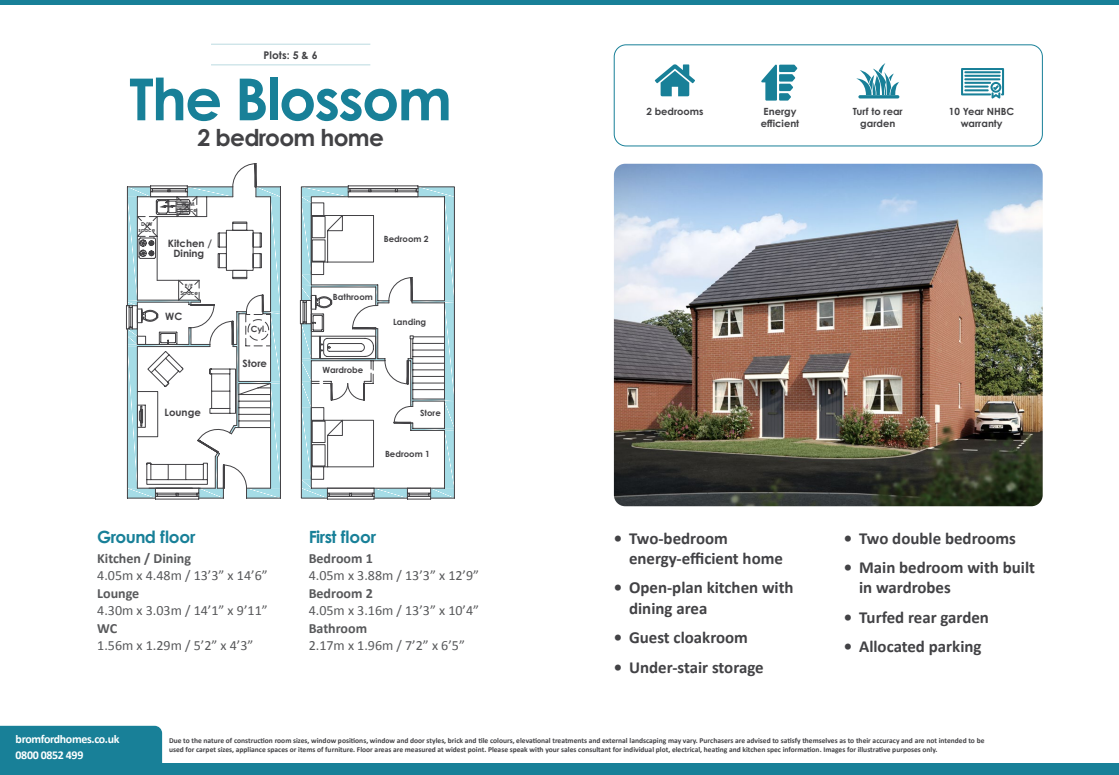
<style>
.page{position:relative;width:1119px;height:775px;background:#fff}
.page>*{position:absolute;margin:0;border:0;box-sizing:border-box;transform-origin:0 0}
.t1{font:700 58.06px "Century Gothic Pro";letter-spacing:-.03em;color:#188098}
.t2{font:700 23.19px "Century Gothic Pro";letter-spacing:-.03em;color:#424245}
.t3{font:700 16.88px/20.2px "Calibri";color:#424245}
.t4{font:700 16.88px "Century Gothic Pro";letter-spacing:-.03em;color:#188098}
.SM_-_P{font:14.06px "Calibri";color:#58595b}
.SM_-_P-2{font:700 14.06px "Calibri";color:#58595b}
.W3W{font:700 11.94px "Calibri";letter-spacing:-.03em;color:#fff}
.t5{font:700 10.62px "Century Gothic Pro";color:#424245}
.t6{font:700 10.12px/10.2px "Century Gothic";color:#434245;text-align:center}
.t7{font:700 9.88px/11.9px "Century Gothic Pro";color:#424245;text-align:center}
.t8{font:700 8.56px "Century Gothic";color:#434245}
.Dislaimer{font:700 7.5px/9px "Calibri";color:#424245}
.t9{font:700 5.69px/6.8px "Century Gothic";color:#434245;text-align:center}
.t10{font:700 5.5px/6.6px "Century Gothic";color:#434245;text-align:center}
</style>
<div class="page">
<hr style="left:211px;top:44px;width:159px;height:1px;background:#188098">
<hr style="left:211px;top:64px;width:159px;height:1px;background:#188098">
<svg style="left:155px;top:185px;width:300px;height:315px"></svg>
<svg style="left:126px;top:163px;width:154px;height:336px"></svg>
<div style="left:614px;top:45px;width:428px;height:101px;border:1px solid #188098;border-radius:12px"></div>
<svg style="left:856px;top:63px;width:43px;height:32px"></svg>
<hr style="left:858px;top:95px;width:41px;height:3px;background:#188098;border-radius:2px">
<svg style="left:655px;top:64px;width:40px;height:32px"></svg>
<svg style="left:761px;top:65px;width:36px;height:36px"></svg>
<svg style="left:961px;top:68px;width:43px;height:31px"></svg>
<img style="left:614px;top:164px;width:428px;height:342px">
<div style="left:0;top:763px;width:1119px;height:12px;background:#188098"></div>
<div style="left:0;top:726px;width:162px;height:37px;background:#188098"></div>
<hr style="left:0;top:0;width:1119px;height:4px;background:#188098">
<p class="t5" style="left:264px;top:49px;width:56px">Plots: 5 &amp; 6</p>
<h1 class="t1" style="left:129px;top:63px;width:324px">The Blossom</h1>
<h2 class="t2" style="left:197px;top:123px;width:188px">2 bedroom home</h2>
<p class="t10" style="left:139px;top:220px;width:18px">D/W space</p>
<p class="t9" style="left:179px;top:200px;width:19px">W/M<br>Space</p>
<p class="t6" style="left:168px;top:238px;width:46px">Kitchen /<br>Dining</p>
<p class="t9" style="left:180px;top:283px;width:19px">F/F<br>Space</p>
<p class="t6" style="left:165px;top:311px;width:19px">WC</p>
<p class="t6" style="left:165px;top:407px;width:38px">Lounge</p>
<p class="t8" style="left:251px;top:323px;width:18px">Cyl.</p>
<p class="t6" style="left:242px;top:358px;width:26px">Store</p>
<h3 class="t4" style="left:97px;top:527px;width:100px">Ground floor</h3>
<p class="SM_-_P-2" style="left:97px;top:548px;width:95px">Kitchen / Dining</p>
<p class="SM_-_P" style="left:97px;top:565px;width:172px">4.05m x 4.48m / 13’3” x 14’6”</p>
<p class="SM_-_P-2" style="left:97px;top:583px;width:44px">Lounge</p>
<p class="SM_-_P" style="left:97px;top:600px;width:172px">4.30m x 3.03m / 14’1” x 9’11”</p>
<p class="SM_-_P-2" style="left:97px;top:618px;width:21px">WC</p>
<p class="SM_-_P" style="left:97px;top:635px;width:158px">1.56m x 1.29m / 5’2” x 4’3”</p>
<p class="t8" style="left:384px;top:232px;width:46px">Bedroom 2</p>
<p class="t8" style="left:333px;top:291px;width:42px">Bathroom</p>
<p class="t8" style="left:393px;top:315px;width:34px">Landing</p>
<p class="t8" style="left:322px;top:364px;width:43px">Wardrobe</p>
<p class="t8" style="left:420px;top:407px;width:22px">Store</p>
<p class="t8" style="left:385px;top:447px;width:46px">Bedroom 1</p>
<h3 class="t4" style="left:309px;top:527px;width:69px">First floor</h3>
<p class="SM_-_P-2" style="left:309px;top:548px;width:66px">Bedroom 1</p>
<p class="SM_-_P" style="left:309px;top:565px;width:172px">4.05m x 3.88m / 13’3” x 12’9”</p>
<p class="SM_-_P-2" style="left:309px;top:583px;width:66px">Bedroom 2</p>
<p class="SM_-_P" style="left:309px;top:600px;width:172px">4.05m x 3.16m / 13’3” x 10’4”</p>
<p class="SM_-_P-2" style="left:309px;top:618px;width:60px">Bathroom</p>
<p class="SM_-_P" style="left:309px;top:635px;width:158px">2.17m x 1.96m / 7’2” x 6’5”</p>
<p class="t7" style="left:646px;top:105px;width:59px">2 bedrooms</p>
<p class="t7" style="left:761px;top:105px;width:40px;text-align:left">Energy efficient</p>
<p class="t7" style="left:853px;top:105px;width:51px">Turf to rear garden</p>
<p class="t7" style="left:949px;top:105px;width:67px">10 Year NHBC warranty</p>
<p class="t3" style="left:629px;top:527px;width:155px;text-indent:-15px">• Two-bedroom energy-efficient home</p>
<p class="t3" style="left:629px;top:577px;width:166px;text-indent:-15px">• Open-plan kitchen with dining area</p>
<p class="t3" style="left:614px;top:627px;width:136px">• Guest cloakroom</p>
<p class="t3" style="left:614px;top:656px;width:151px">• Under-stair storage</p>
<p class="t3" style="left:844px;top:527px;width:174px">• Two double bedrooms</p>
<p class="t3" style="left:859px;top:557px;width:177px;text-indent:-15px">• Main bedroom with built in wardrobes</p>
<p class="t3" style="left:844px;top:607px;width:147px">• Turfed rear garden</p>
<p class="t3" style="left:844px;top:636px;width:139px">• Allocated parking</p>
<p class="W3W" style="left:16px;top:731px;width:105px">bromfordhomes.co.uk</p>
<p class="W3W" style="left:16px;top:747px;width:69px">0800 0852 499</p>
<p class="Dislaimer" style="left:169px;top:736px;width:817px">Due to the nature of construction room sizes, window positions, window and door styles, brick and tile colours, elevational treatments and external landscaping may vary. Purchasers are advised to satisfy themselves as to their accuracy and are not intended to be used for carpet sizes, appliance spaces or items of furniture. Floor areas are measured at widest point. Please speak with your sales consultant for individual plot, electrical, heating and kitchen spec information. Images for illustrative purposes only.</p>
</div>
